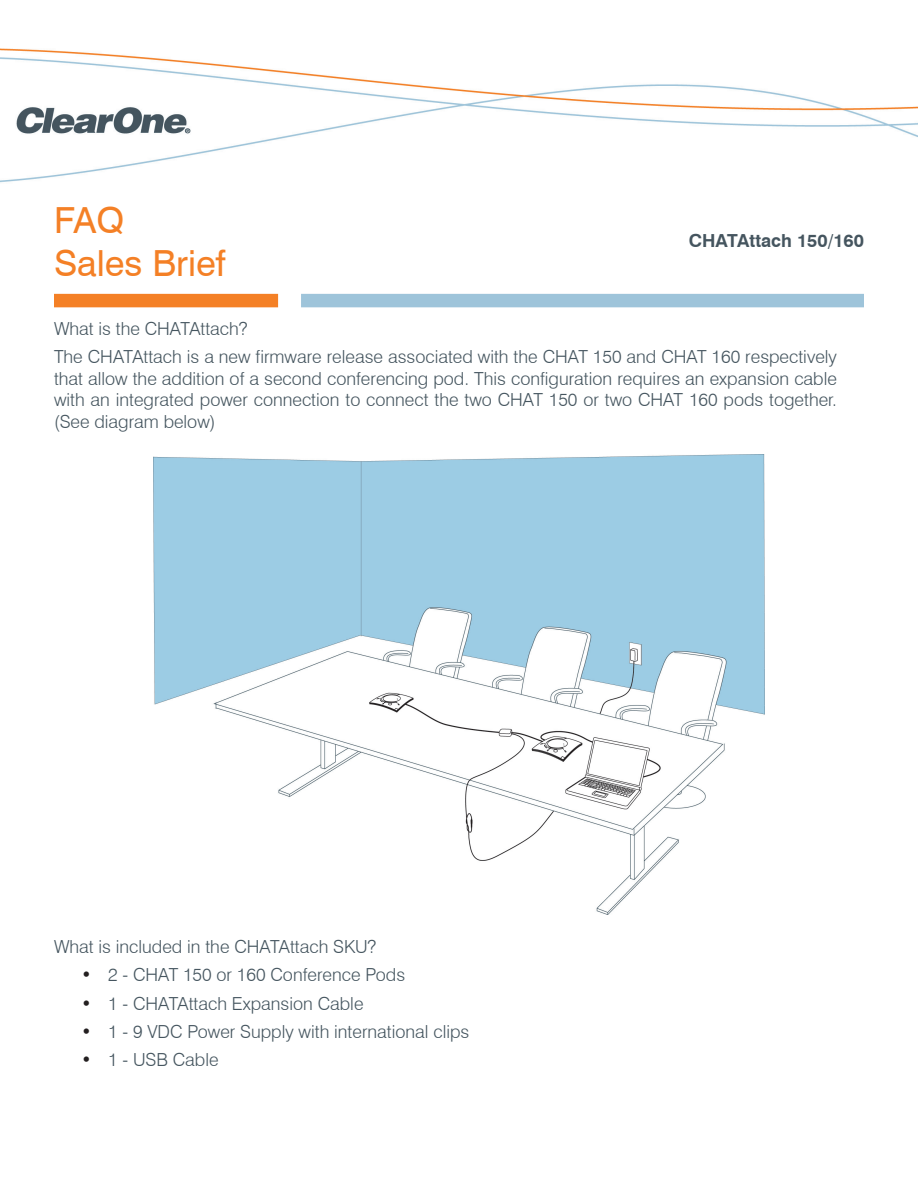
<style>
.page{position:relative;width:918px;height:1188px;background:#fff}
.page>*{position:absolute;margin:0;border:0;box-sizing:border-box;transform-origin:0 0}
.RELEASE_NOTE_TITLE{font:36px "Swiss 721 BT";color:#f48026}
.List-Numeric{font:300 18px/21.6px "Swiss 721 BT";color:#45555f;text-align:justify}
.RELEASE_NOTE_TITLE-2{font:700 18px "Swiss 721 BT";color:#45555f}
.s1{color:#231f20}
</style>
<div class="page">
<div style="left:54px;top:294px;width:224px;height:13px;background:#f48026"></div>
<div style="left:301px;top:294px;width:563px;height:13px;background:#9ec4da"></div>
<img style="left:0;top:48px;width:918px;height:135px">
<img style="left:153px;top:455px;width:612px;height:459px">
<p class="RELEASE_NOTE_TITLE" style="left:54px;top:198px;width:72px">FAQ</p>
<p class="RELEASE_NOTE_TITLE" style="left:54px;top:241px;width:173px">Sales Brief</p>
<p class="RELEASE_NOTE_TITLE-2" style="left:689px;top:230px;width:177px">CHATAttach 150/160</p>
<p class="List-Numeric" style="left:54px;top:317px;width:195px">What is the CHATAttach?</p>
<p class="List-Numeric" style="left:54px;top:346px;width:513px">The CHATAttach is a new firmware release associated with the Chat</p>
<p class="List-Numeric" style="left:593px;top:346px;width:93px">150 and Chat</p>
<p class="List-Numeric" style="left:54px;top:346px;width:785px;text-indent:658px">160 respectively that allow the addition of a second conferencing pod. This configuration requires an expansion cable with an integrated power connection to connect the two Chat</p>
<p class="List-Numeric" style="left:549px;top:389px;width:290px">150 or two CHAT 160 pods together.</p>
<p class="List-Numeric" style="left:54px;top:411px;width:163px">(See diagram below)</p>
<p class="List-Numeric" style="left:54px;top:936px;width:324px">What is included in the CHATAttach SKU?</p>
<p class="List-Numeric" style="left:81px;top:964px;width:326px"><span class="s1">•</span> 2 - CHAT 150 or 160 Conference Pods</p>
<p class="List-Numeric" style="left:81px;top:992px;width:284px"><span class="s1">•</span> 1 - CHATAttach Expansion Cable</p>
<p class="List-Numeric" style="left:81px;top:1021px;width:390px"><span class="s1">•</span> 1 - 9 VDC Power Supply with international clips</p>
<p class="List-Numeric" style="left:81px;top:1049px;width:139px"><span class="s1">•</span> 1 - USB Cable</p>
</div>
